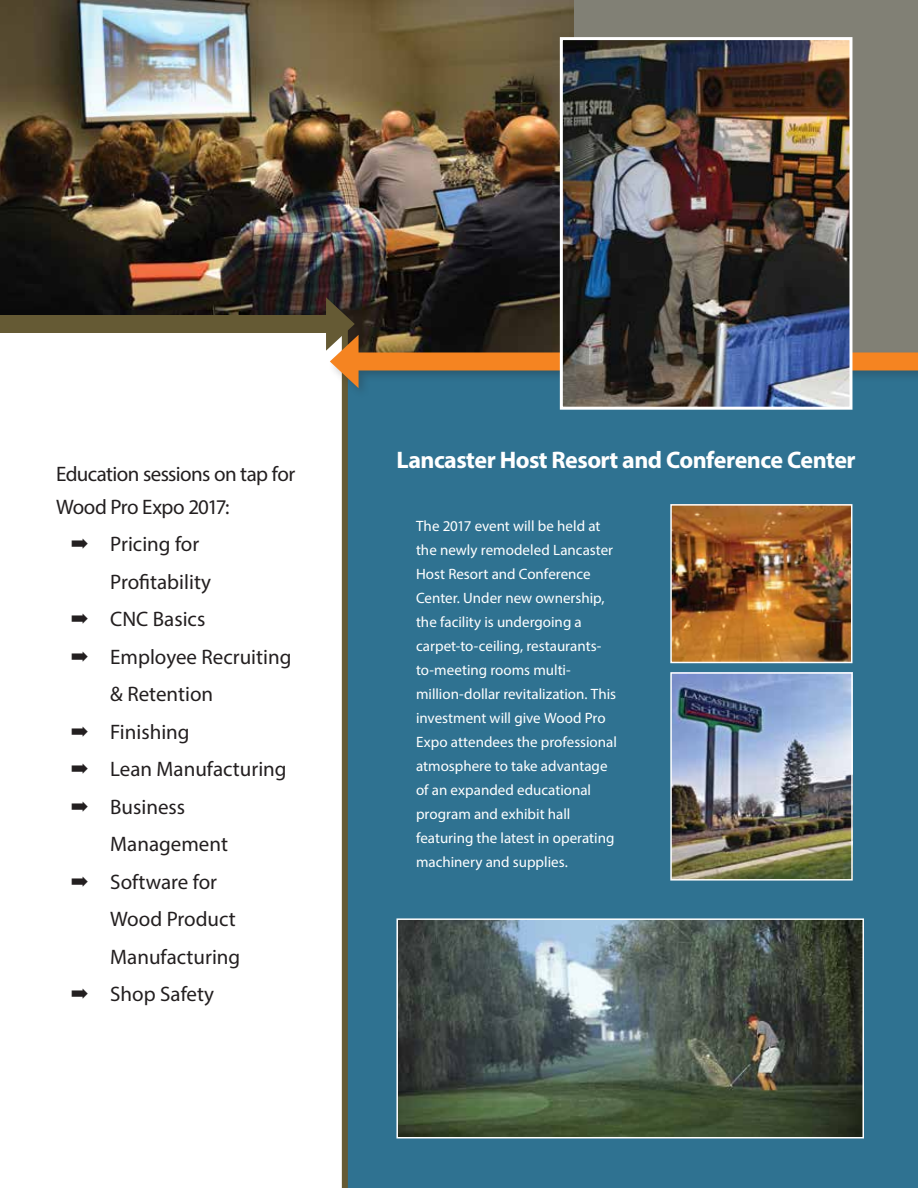
<style>
.page{position:relative;width:918px;height:1188px;background:#fff}
.page>*{position:absolute;margin:0;border:0;box-sizing:border-box;transform-origin:0 0}
.t1{font:700 24px "Myriad Pro";letter-spacing:-.025em;color:#fff}
.t2{font:21px "Myriad Pro";color:#231f20}
.t3{font:21px/33px "Myriad Pro";letter-spacing:-.03em;color:#231f20}
.t4{font:15px/24px "Myriad Pro";color:#fff}
</style>
<div class="page">
<div style="left:346px;top:360px;width:572px;height:828px;background:#2f7291"></div>
<img style="left:673px;top:507px;width:176px;height:153px">
<div style="left:670px;top:504px;width:182px;height:159px;border:2px solid #fff"></div>
<img style="left:673px;top:675px;width:177px;height:203px">
<div style="left:670px;top:672px;width:183px;height:209px;border:2px solid #fff"></div>
<img style="left:1px;top:0;width:573px;height:332px">
<div style="left:574px;top:0;width:344px;height:361px;background:#818075"></div>
<div style="left:0;top:315px;width:337px;height:18px;background:#655a34"></div>
<div style="left:342px;top:323px;width:6px;height:865px;background:#655a34"></div>
<div style="left:327px;top:332px;width:591px;height:67px;background:#231f20;opacity:.25"></div>
<div style="left:348px;top:352px;width:570px;height:18px;background:#f58421"></div>
<svg style="left:326px;top:297px;width:33px;height:91px"></svg>
<img style="left:399px;top:921px;width:462px;height:214px">
<div style="left:396px;top:918px;width:468px;height:220px;border:2px solid #fff"></div>
<img style="left:564px;top:41px;width:284px;height:365px">
<div style="left:560px;top:37px;width:292px;height:373px;border:3px solid #fff"></div>
<h2 class="t3" style="left:56px;top:457px;width:240px">Education sessions on tap for<br>Wood Pro Expo 2017:</h2>
<h2 class="t2" style="left:71px;top:531px;width:130px">➡ Pricing for</h2>
<h2 class="t2" style="left:110px;top:569px;width:102px">Profitability</h2>
<h2 class="t2" style="left:71px;top:606px;width:136px">➡ CNC Basics</h2>
<h2 class="t2" style="left:71px;top:644px;width:222px">➡ Employee Recruiting</h2>
<h2 class="t2" style="left:110px;top:681px;width:105px">&amp; Retention</h2>
<h2 class="t2" style="left:71px;top:719px;width:120px">➡ Finishing</h2>
<h2 class="t2" style="left:71px;top:756px;width:217px">➡ Lean Manufacturing</h2>
<h2 class="t2" style="left:71px;top:794px;width:115px">➡ Business</h2>
<h2 class="t2" style="left:110px;top:831px;width:119px">Management</h2>
<h2 class="t2" style="left:71px;top:869px;width:147px">➡ Software for</h2>
<h2 class="t2" style="left:110px;top:906px;width:127px">Wood Product</h2>
<h2 class="t2" style="left:110px;top:944px;width:132px">Manufacturing</h2>
<h2 class="t2" style="left:71px;top:981px;width:144px">➡ Shop Safety</h2>
<h1 class="t1" style="left:396px;top:444px;width:461px">Lancaster Host Resort and Conference Center</h1>
<p class="t4" style="left:416px;top:514px;width:202px">The 2017 event will be held at the newly remodeled Lancaster<br>Host Resort and Conference<br>Center. Under new ownership, the facility is undergoing a carpet-to-ceiling, restaurants&shy;to-meeting rooms multi&shy;million-dollar revitalization. This investment will give Wood Pro<br>Expo attendees the professional atmosphere to take advantage of an expanded educational program and exhibit hall featuring the latest in operating machinery and supplies.</p>
</div>
